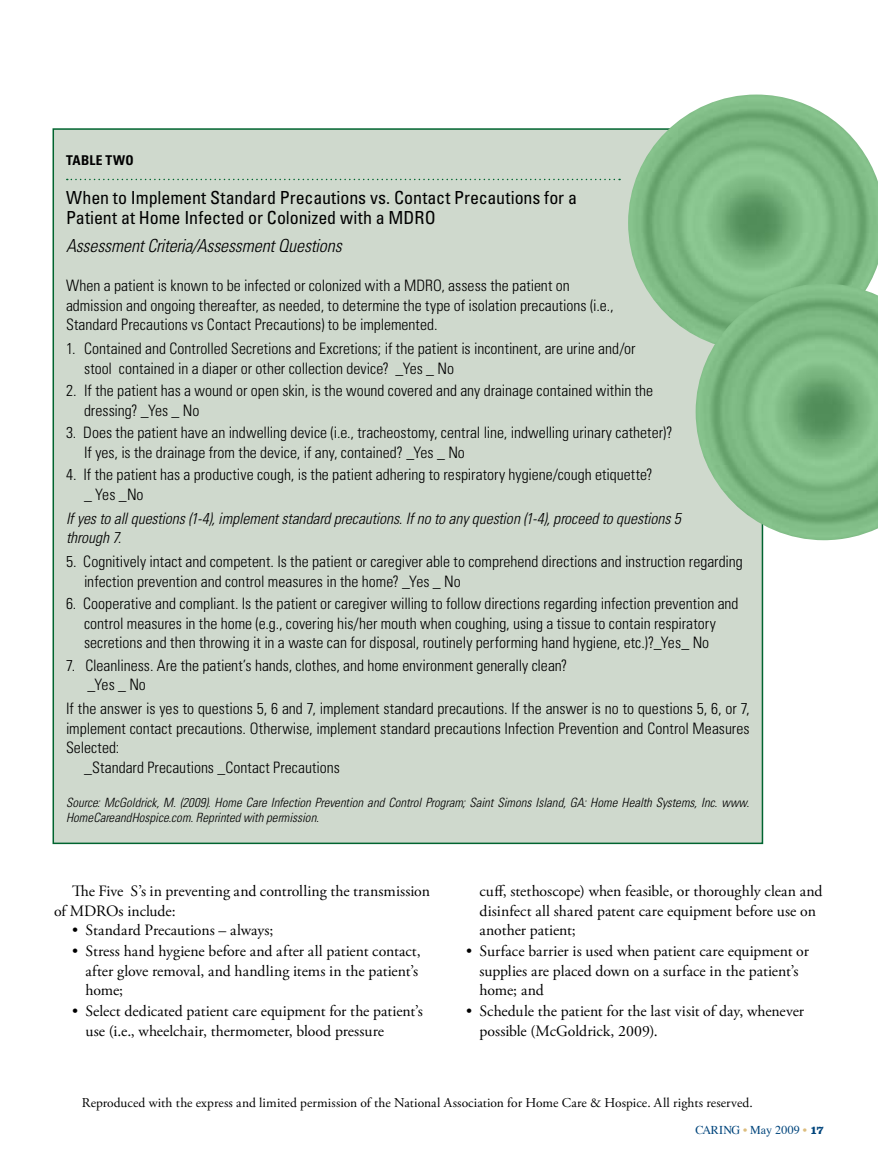
<style>
.page{position:relative;width:878px;height:1175px;background:#fff}
.page>*{position:absolute;margin:0;border:0;box-sizing:border-box;transform-origin:0 0}
.t1{font:condensed 18px/19.5px "Univers LT Std";letter-spacing:-.005em;color:#000}
.t2{font:italic 300 condensed 18px "Univers LT Std";letter-spacing:-.01em;color:#000}
.t3{font:300 condensed 15.75px/19.5px "Univers LT Std";color:#000}
.t4{font:15.75px/19.5px "Adobe Garamond Pro";letter-spacing:-.005em;color:#000}
.t5{font:italic 300 condensed 15.75px/19.5px "Univers LT Std";letter-spacing:-.005em;color:#000}
.t6{font:13.5px "Adobe Garamond Pro";letter-spacing:.005em;color:#000}
.t7{font:700 condensed 13.5px "Univers LT Std";letter-spacing:.025em;color:#000}
.t8{font:italic 300 condensed 12.75px/15px "Univers LT Std";color:#000}
.t9{font:12px "Times";letter-spacing:.01em;color:#00457c}
.s1{color:#ddbd7e}
.s2{font-family:"Clarendon LT Std";font-weight:700}
</style>
<div class="page">
<div style="left:52px;top:128px;width:711px;height:716px;background:#cfd9cd;border:2px solid #00642f"></div>
<svg style="left:67px;top:179px;width:553px;height:1px"></svg>
<img style="left:628px;top:94px;width:250px;height:242px">
<img style="left:695px;top:283px;width:183px;height:257px">
<p class="t7" style="left:66px;top:152px;width:68px">TABLE TWO</p>
<p class="t1" style="left:66px;top:188px;width:512px">When to Implement Standard Precautions vs. Contact Precautions for a<br>Patient at Home Infected or Colonized with a MDRO</p>
<p class="t2" style="left:66px;top:235px;width:277px">Assessment Criteria/Assessment Questions</p>
<p class="t3" style="left:66px;top:276px;width:549px">When a patient is known to be infected or colonized with a MDRO, assess the patient on admission and ongoing thereafter, as needed, to determine the type of isolation precautions (i.e.,<br>Standard Precautions vs Contact Precautions) to be implemented.</p>
<p class="t3" style="left:84px;top:339px;width:553px;text-indent:-18px">1. Contained and Controlled Secretions and Excretions; if the patient is incontinent, are urine and/or stool contained in a diaper or other collection device? _Yes _ No</p>
<p class="t3" style="left:84px;top:381px;width:570px;text-indent:-18px">2. If the patient has a wound or open skin, is the wound covered and any drainage contained within the dressing? _Yes _ No</p>
<p class="t3" style="left:84px;top:423px;width:590px;text-indent:-18px">3. Does the patient have an indwelling device (i.e., tracheostomy, central line, indwelling urinary catheter)?<br>If yes, is the drainage from the device, if any, contained? _Yes _ No</p>
<p class="t3" style="left:84px;top:465px;width:570px;text-indent:-18px">4. If the patient has a productive cough, is the patient adhering to respiratory hygiene/cough etiquette? _ Yes _No</p>
<p class="t5" style="left:66px;top:509px;width:616px">If yes to all questions (1-4), implement standard precautions. If no to any question (1-4), proceed to questions 5 through 7.</p>
<p class="t3" style="left:84px;top:552px;width:660px;text-indent:-18px">5. Cognitively intact and competent. Is the patient or caregiver able to comprehend directions and instruction regarding infection prevention and control measures in the home? _Yes _ No</p>
<p class="t3" style="left:84px;top:594px;width:656px;text-indent:-18px">6. Cooperative and compliant. Is the patient or caregiver willing to follow directions regarding infection prevention and control measures in the home (e.g., covering his/her mouth when coughing, using a tissue to contain respiratory secretions and then throwing it in a waste can for disposal, routinely performing hand hygiene, etc.)?_Yes_ No</p>
<p class="t3" style="left:87px;top:655px;width:481px;text-indent:-21px">7. Cleanliness. Are the patient’s hands, clothes, and home environment generally clean? _Yes _ No</p>
<p class="t3" style="left:66px;top:699px;width:685px">If the answer is yes to questions 5, 6 and 7, implement standard precautions. If the answer is no to questions 5, 6, or 7,</p>
<p class="t3" style="left:66px;top:718px;width:685px">implement contact precautions. Otherwise, implement standard precautions Infection Prevention and Control Measures</p>
<p class="t3" style="left:66px;top:738px;width:55px">Selected:</p>
<p class="t3" style="left:84px;top:757px;width:257px">_Standard Precautions _Contact Precautions</p>
<p class="t8" style="left:66px;top:795px;width:685px">Source: McGoldrick, M. (2009). Home Care Infection Prevention and Control Program; Saint Simons Island, GA: Home Health Systems, Inc. www.<br>HomeCareandHospice.com. Reprinted with permission.</p>
<p class="t4" style="left:54px;top:881px;width:377px;text-indent:18px">The Five S’s in preventing and controlling the transmission of MDROs include:</p>
<p class="t4" style="left:72px;top:920px;width:203px">• Standard Precautions – always;</p>
<p class="t4" style="left:85px;top:941px;width:336px;text-indent:-13px">• Stress hand hygiene before and after all patient contact, after glove removal, and handling items in the patient’s home;</p>
<p class="t4" style="left:85px;top:1001px;width:339px;text-indent:-14px">• Select dedicated patient care equipment for the patient’s use (i.e., wheelchair, thermometer, blood pressure</p>
<p class="t4" style="left:479px;top:881px;width:344px">cuff, stethoscope) when feasible, or thoroughly clean and disinfect all shared patent care equipment before use on another patient;</p>
<p class="t4" style="left:479px;top:941px;width:331px;text-indent:-14px">• Surface barrier is used when patient care equipment or supplies are placed down on a surface in the patient’s home; and</p>
<p class="t4" style="left:479px;top:1001px;width:326px;text-indent:-13px">• Schedule the patient for the last visit of day, whenever possible (McGoldrick, 2009).</p>
<p class="t6" style="left:82px;top:1095px;width:672px">Reproduced with the express and limited permission of the National Association for Home Care &amp; Hospice. All rights reserved.</p>
<p class="t9" style="left:695px;top:1118px;width:130px">CARING <span class="s1">•</span> May 2009 <span class="s1">•</span> <span class="s2">17</span></p>
</div>
